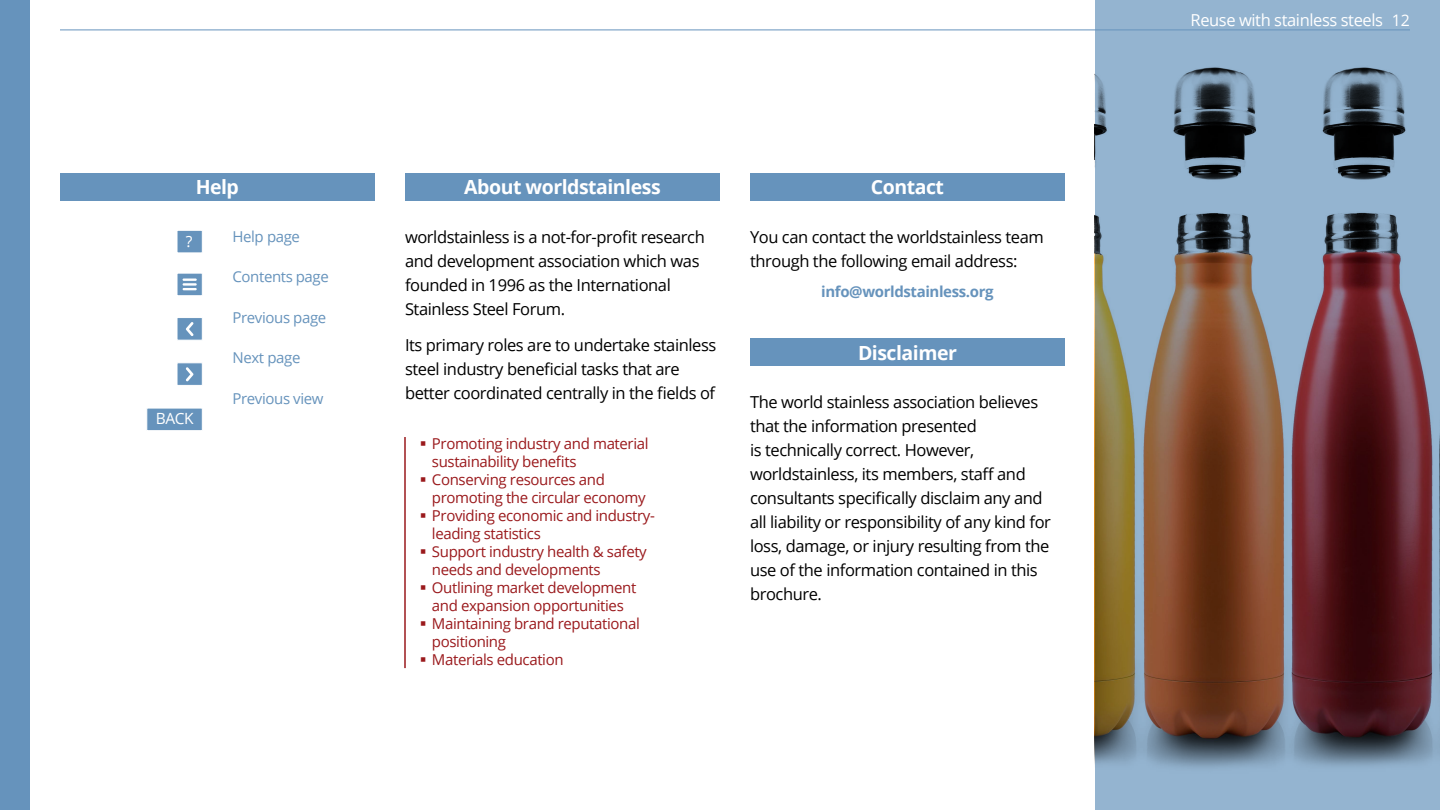
<style>
.page{position:relative;width:1440px;height:810px;background:#fff}
.page>*{position:absolute;margin:0;border:0;box-sizing:border-box;transform-origin:0 0}
.t1{font:700 19.5px "Open Sans";letter-spacing:-.025em;color:#fff}
.t2{font:16.5px/24px "Open Sans";letter-spacing:-.025em;color:#000}
.t3{font:16.5px "Open Sans";letter-spacing:-.025em;color:#fff}
.t4{font:15.45px "Open Sans";color:#fff}
.t5{font:15px/18px "Open Sans";letter-spacing:-.025em;color:#9a191c}
.t6{font:15px "Open Sans";letter-spacing:-.025em;color:#6693bc}
.t7{font:700 15px "Open Sans";letter-spacing:-.025em;color:#6693bc}
.s1{font-size:15.9px}
</style>
<div class="page">
<svg style="left:1095px;top:0;width:345px;height:810px;background:#7a7076"></svg>
<div style="left:60px;top:173px;width:315px;height:28px;background:#6693bc"></div>
<div style="left:405px;top:173px;width:315px;height:28px;background:#6693bc"></div>
<div style="left:750px;top:173px;width:315px;height:28px;background:#6693bc"></div>
<hr style="left:404px;top:437px;width:2px;height:231px;background:#9a191c">
<div style="left:147px;top:408px;width:55px;height:23px;background:#6693bc;border:1px solid #fff"></div>
<div style="left:177px;top:230px;width:25px;height:23px;background:#6693bc;border:1px solid #fff"></div>
<div style="left:177px;top:273px;width:25px;height:23px;background:#6693bc;border:1px solid #fff"></div>
<svg style="left:183px;top:288px;width:14px;height:2px"></svg>
<hr style="left:183px;top:283px;width:14px;height:3px;background:#fff">
<svg style="left:183px;top:279px;width:14px;height:2px"></svg>
<div style="left:177px;top:317px;width:25px;height:23px;background:#6693bc"></div>
<svg style="left:186px;top:322px;width:7px;height:14px"></svg>
<div style="left:177px;top:363px;width:25px;height:23px;background:#6693bc"></div>
<svg style="left:186px;top:367px;width:7px;height:14px"></svg>
<div style="left:750px;top:338px;width:315px;height:28px;background:#6693bc"></div>
<div style="left:0;top:0;width:30px;height:810px;background:#6693bc"></div>
<hr style="left:60px;top:30px;width:1350px;height:1px;background:#6693bc">
<p class="t1" style="left:196px;top:173px;width:45px">Help</p>
<p class="t1" style="left:464px;top:173px;width:198px">About worldstainless</p>
<p class="t1" style="left:871px;top:173px;width:75px">Contact</p>
<p class="t6" style="left:232px;top:226px;width:69px">Help page</p>
<p class="t6" style="left:232px;top:266px;width:98px">Contents page</p>
<p class="t6" style="left:232px;top:307px;width:95px">Previous page</p>
<p class="t6" style="left:232px;top:347px;width:69px">Next page</p>
<p class="t6" style="left:232px;top:388px;width:93px">Previous view</p>
<p class="t2" style="left:405px;top:224px;width:301px">worldstainless is a not-for-profit research and development association which was founded in 1996 as the International Stainless Steel Forum.</p>
<p class="t2" style="left:405px;top:332px;width:313px">Its primary roles are to undertake stainless steel industry beneficial tasks that are better coordinated centrally in the fields of</p>
<p class="t5" style="left:432px;top:434px;width:224px">Promoting industry and material sustainability benefits<br>Conserving resources and promoting the circular economy<br>Providing economic and industry&shy;leading statistics<br>Support industry health &amp; safety needs and developments<br>Outlining market development and expansion opportunities<br>Maintaining brand reputational positioning<br>Materials education</p>
<p class="t2" style="left:750px;top:224px;width:295px">You can contact the worldstainless team through the following email address:</p>
<p class="t7" style="left:821px;top:281px;width:174px">info@worldstainless.org</p>
<p class="t4" style="left:186px;top:230px;width:8px">?</p>
<p class="t1" style="left:858px;top:339px;width:100px">Disclaimer</p>
<p class="t2" style="left:750px;top:390px;width:303px">The world stainless association believes that the information presented<br>is technically correct. However, worldstainless, its members, staff and consultants specifically disclaim any and all liability or responsibility of any kind for loss, damage, or injury resulting from the use of the information contained in this brochure.</p>
<p class="t4" style="left:156px;top:408px;width:39px">BACK</p>
<p class="t3" style="left:1191px;top:8px;width:221px">Reuse with stainless steels <span class="s1">12</span></p>
</div>
